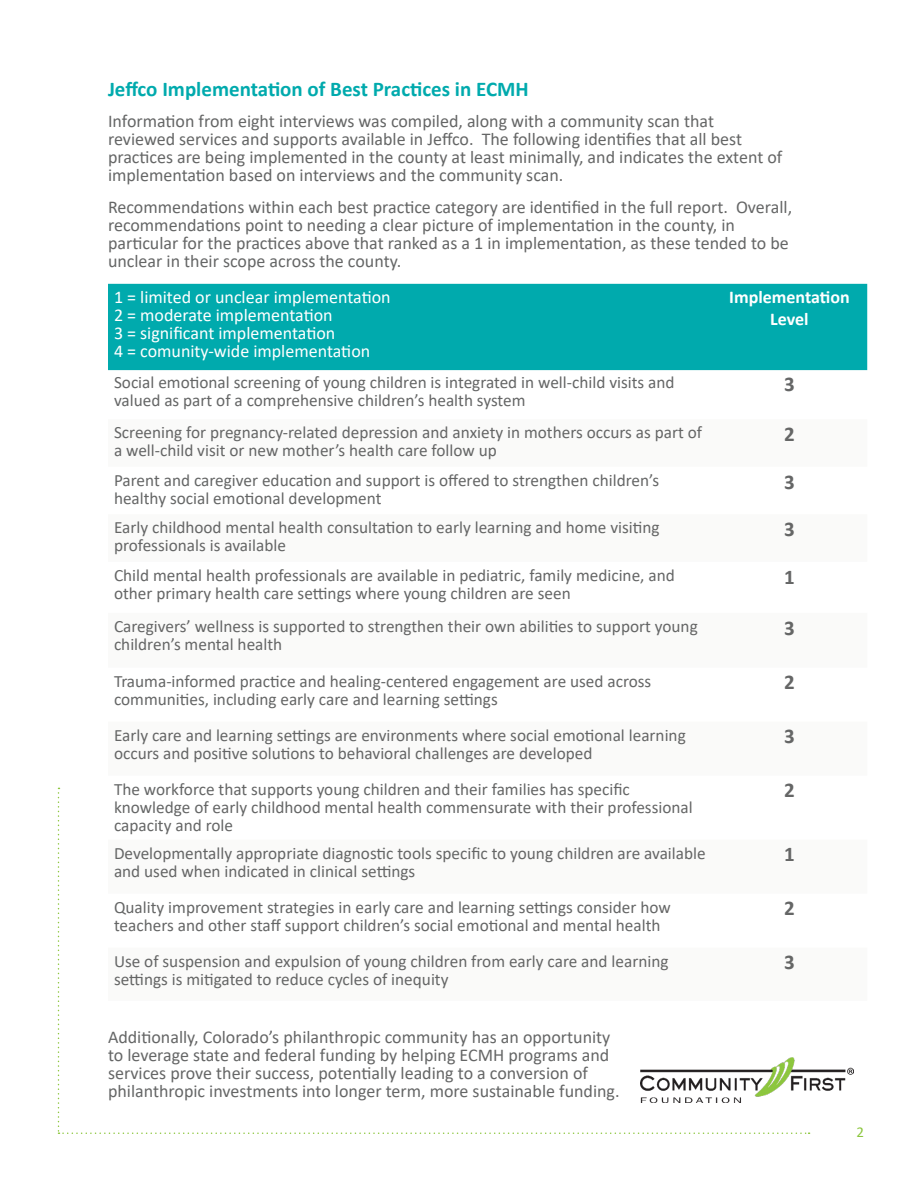
<style>
.page{position:relative;width:918px;height:1188px;background:#fff}
.page>*{position:absolute;margin:0;border:0;box-sizing:border-box;transform-origin:0 0}
.t1{font:700 21px "Calibri";color:#00aaad}
.t2{font:700 21px "Calibri";color:#656666}
.Body_Copy{font:18px/18px "Calibri";color:#656666}
.Body_Copy-2{font:18px/18px "Calibri";color:#fff}
.t3{font:700 18px/21.6px "Calibri";color:#fff;text-align:center}
.Body_Copy-3{font:17.25px/18px "Calibri";color:#656666}
.t4{font:15px "Calibri";color:#8bc63e}
</style>
<div class="page">
<div style="left:108px;top:284px;width:759px;height:86px;background:#00aaad"></div>
<img style="left:640px;top:1058px;width:214px;height:44px">
<h3 class="t1" style="left:108px;top:74px;width:422px">Jeffco Implementation of Best Practices in ECMH</h3>
<p class="Body_Copy" style="left:108px;top:112px;width:676px">Information from eight interviews was compiled, along with a community scan that reviewed services and supports available in Jeffco. The following identifies that all best practices are being implemented in the county at least minimally, and indicates the extent of implementation based on interviews and the community scan.</p>
<p class="Body_Copy" style="left:108px;top:197px;width:686px">Recommendations within each best practice category are identified in the full report. Overall, recommendations point to needing a clear picture of implementation in the county, in particular for the practices above that ranked as a 1 in implementation, as these tended to be unclear in their scope across the county.</p>
<p class="Body_Copy-2" style="left:114px;top:288px;width:278px">1 = limited or unclear implementation 2 = moderate implementation<br>3 = significant implementation<br>4 = comunity-wide implementation</p>
<h2 class="t3" style="left:729px;top:286px;width:122px">Implementation<br>Level</h2>
<p class="Body_Copy-3" style="left:114px;top:373px;width:562px">Social emotional screening of young children is integrated in well-child visits and valued as part of a comprehensive children’s health system</p>
<h2 class="t2" style="left:784px;top:369px;width:12px">3</h2>
<p class="Body_Copy-3" style="left:114px;top:423px;width:590px">Screening for pregnancy-related depression and anxiety in mothers occurs as part of a well-child visit or new mother’s health care follow up</p>
<h2 class="t2" style="left:784px;top:419px;width:12px">2</h2>
<p class="Body_Copy-3" style="left:114px;top:471px;width:547px">Parent and caregiver education and support is offered to strengthen children’s healthy social emotional development</p>
<h2 class="t2" style="left:784px;top:467px;width:12px">3</h2>
<p class="Body_Copy-3" style="left:114px;top:518px;width:547px">Early childhood mental health consultation to early learning and home visiting professionals is available</p>
<h2 class="t2" style="left:784px;top:514px;width:12px">3</h2>
<p class="Body_Copy-3" style="left:114px;top:566px;width:562px">Child mental health professionals are available in pediatric, family medicine, and other primary health care settings where young children are seen</p>
<h2 class="t2" style="left:784px;top:562px;width:12px">1</h2>
<p class="Body_Copy-3" style="left:114px;top:617px;width:585px">Caregivers’ wellness is supported to strengthen their own abilities to support young children’s mental health</p>
<h2 class="t2" style="left:784px;top:613px;width:12px">3</h2>
<p class="Body_Copy-3" style="left:114px;top:671px;width:539px">Trauma-informed practice and healing-centered engagement are used across communities, including early care and learning settings</p>
<h2 class="t2" style="left:784px;top:668px;width:12px">2</h2>
<p class="Body_Copy-3" style="left:114px;top:725px;width:573px">Early care and learning settings are environments where social emotional learning occurs and positive solutions to behavioral challenges are developed</p>
<h2 class="t2" style="left:784px;top:722px;width:12px">3</h2>
<p class="Body_Copy-3" style="left:114px;top:779px;width:580px">The workforce that supports young children and their families has specific knowledge of early childhood mental health commensurate with their professional capacity and role</p>
<h2 class="t2" style="left:784px;top:776px;width:12px">2</h2>
<p class="Body_Copy-3" style="left:114px;top:843px;width:593px">Developmentally appropriate diagnostic tools specific to young children are available and used when indicated in clinical settings</p>
<h2 class="t2" style="left:784px;top:840px;width:12px">1</h2>
<p class="Body_Copy-3" style="left:114px;top:897px;width:558px">Quality improvement strategies in early care and learning settings consider how teachers and other staff support children’s social emotional and mental health</p>
<h2 class="t2" style="left:784px;top:894px;width:12px">2</h2>
<p class="Body_Copy-3" style="left:114px;top:951px;width:556px">Use of suspension and expulsion of young children from early care and learning settings is mitigated to reduce cycles of inequity</p>
<h2 class="t2" style="left:784px;top:948px;width:12px">3</h2>
<p class="Body_Copy" style="left:108px;top:1028px;width:513px">Additionally, Colorado’s philanthropic community has an opportunity to leverage state and federal funding by helping ECMH programs and services prove their success, potentially leading to a conversion of philanthropic investments into longer term, more sustainable funding.</p>
<p class="t4" style="left:856px;top:1121px;width:9px">2</p>
</div>
